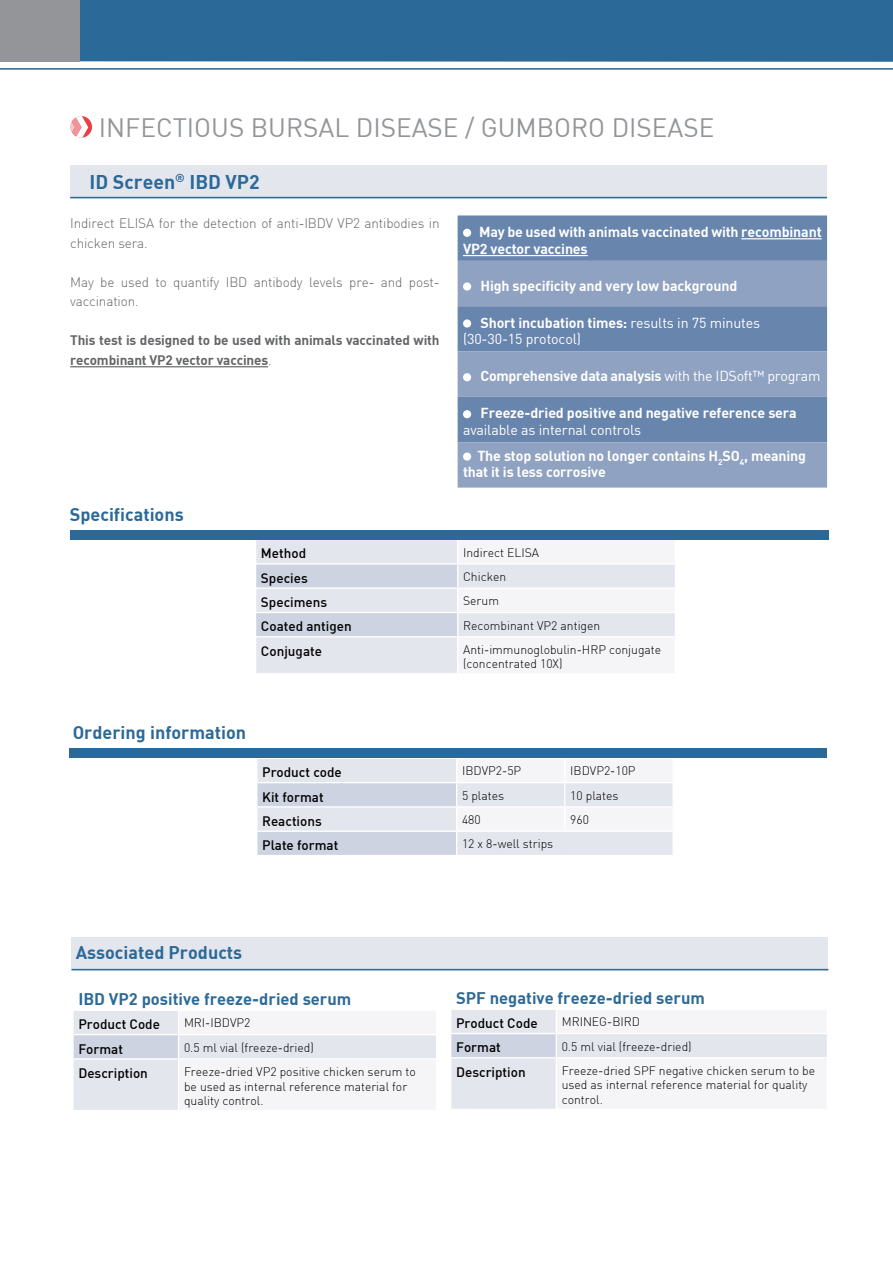
<style>
.page{position:relative;width:893px;height:1263px;background:#fff}
.page>*{position:absolute;margin:0;border:0;box-sizing:border-box;transform-origin:0 0}
.t1{font:26.1px "DIN";color:#939598}
.t2{font:700 19.5px "DIN";color:#2b6998}
.t3{font:700 18px "DIN";color:#2b6998}
.t4{font:700 16.5px "DIN";color:#2b6998}
.t5{font:700 14.25px/16.8px "DIN";letter-spacing:-.01em;color:#fff}
.t6{font:14.25px/16.8px "DIN";letter-spacing:-.01em;color:#fff}
.t7{font:500 13.5px "DIN";color:#000}
.t8{font:300 13.5px/19.5px "DIN";letter-spacing:-.01em;color:#636466}
.t9{font:700 13.5px/19.5px "DIN";letter-spacing:-.01em;color:#636466}
.t10{font:300 12.15px/14.5px "DIN";color:#000}
.s1{font-weight:300}
.s2{font-weight:700}
.s3{font-weight:400}
</style>
<div class="page">
<div style="left:69px;top:0;width:824px;height:62px;background:#2b6998"></div>
<hr style="left:0;top:68px;width:893px;height:2px;background:#2b6998">
<div style="left:0;top:0;width:80px;height:61px;background:#939598"></div>
<svg style="left:257px;top:759px;width:416px;height:96px"></svg>
<hr style="left:457px;top:806px;width:108px;height:2px;background:#fff">
<hr style="left:565px;top:806px;width:107px;height:2px;background:#fff">
<hr style="left:672px;top:807px;width:2px;height:24px;background:#fff">
<hr style="left:457px;top:830px;width:108px;height:2px;background:#fff">
<hr style="left:565px;top:830px;width:107px;height:2px;background:#fff">
<div style="left:70px;top:165px;width:757px;height:33px;background:#e4e6ee"></div>
<div style="left:72px;top:937px;width:756px;height:33px;background:#e4e6ee"></div>
<hr style="left:70px;top:197px;width:757px;height:1px;background:#2b6998">
<hr style="left:72px;top:969px;width:756px;height:1px;background:#2b6998">
<svg style="left:70px;top:116px;width:22px;height:22px"></svg>
<svg style="left:70px;top:116px;width:18px;height:22px"></svg>
<hr style="left:70px;top:366px;width:198px;height:1px;background:#636466">
<svg style="left:256px;top:540px;width:419px;height:133px"></svg>
<hr style="left:255px;top:636px;width:203px;height:1px;background:#fff">
<hr style="left:457px;top:637px;width:1px;height:36px;background:#fff">
<svg style="left:73px;top:1011px;width:363px;height:99px"></svg>
<hr style="left:72px;top:1059px;width:2px;height:51px;background:#fff">
<div style="left:70px;top:530px;width:758px;height:9px;background:#2b6998"></div>
<div style="left:70px;top:748px;width:757px;height:10px;background:#2b6998"></div>
<div style="left:458px;top:215px;width:369px;height:46px;background:#6885ad"></div>
<svg style="left:458px;top:261px;width:369px;height:227px;background:#8096b9"></svg>
<hr style="left:741px;top:238px;width:81px;height:1px;background:#fff">
<hr style="left:463px;top:255px;width:125px;height:1px;background:#fff">
<div style="left:463px;top:229px;width:8px;height:8px;background:#fff;border-radius:50%"></div>
<div style="left:463px;top:282px;width:8px;height:9px;background:#fff;border-radius:50%"></div>
<div style="left:463px;top:319px;width:8px;height:9px;background:#fff;border-radius:50%"></div>
<div style="left:463px;top:373px;width:8px;height:8px;background:#fff;border-radius:50%"></div>
<div style="left:463px;top:410px;width:8px;height:8px;background:#fff;border-radius:50%"></div>
<div style="left:463px;top:452px;width:8px;height:9px;background:#fff;border-radius:50%"></div>
<svg style="left:451px;top:1010px;width:376px;height:99px"></svg>
<h1 class="t1" style="left:99px;top:111px;width:617px">INFECTIOUS BURSAL DISEASE / GUMBORO DISEASE</h1>
<h2 class="t2" style="left:90px;top:169px;width:172px">ID Screen<sup>®</sup> IBD VP2</h2>
<p class="t8" style="left:70px;top:214px;width:371px">Indirect ELISA for the detection of anti-IBDV VP2 antibodies in chicken sera.</p>
<p class="t8" style="left:70px;top:272px;width:371px">May be used to quantify IBD antibody levels pre- and post&shy;vaccination.</p>
<p class="t9" style="left:70px;top:330px;width:371px">This test is designed to be used with animals vaccinated with recombinant VP2 vector vaccines<span class="s1">.</span></p>
<h3 class="t3" style="left:70px;top:503px;width:115px">Specifications</h3>
<p class="t5" style="left:463px;top:223px;width:360px;text-indent:16px">May be used with animals vaccinated with recombinant<br>VP2 vector vaccines</p>
<p class="t5" style="left:480px;top:276px;width:258px">High specificity and very low background</p>
<p class="t6" style="left:463px;top:314px;width:299px;text-indent:17px"><span class="s2">Short incubation times:</span> results in 75 minutes (30-30-15 protocol)</p>
<p class="t5" style="left:480px;top:367px;width:341px">Comprehensive data analysis <span class="s3">with the IDSoft™ program</span></p>
<p class="t5" style="left:480px;top:404px;width:318px">Freeze-dried positive and negative reference sera</p>
<p class="t5" style="left:477px;top:416px;width:330px;line-height:25.7px;text-indent:-14px"><span class="s3">available as internal controls<br></span>The stop solution no longer contains H<sub>2</sub>SO<sub>4</sub>, meaning</p>
<p class="t5" style="left:463px;top:463px;width:144px">that it is less corrosive</p>
<p class="t7" style="left:261px;top:545px;width:47px">Method</p>
<p class="t10" style="left:463px;top:545px;width:78px">Indirect ELISA</p>
<p class="t7" style="left:261px;top:569px;width:48px">Species</p>
<p class="t10" style="left:463px;top:569px;width:45px">Chicken</p>
<p class="t7" style="left:261px;top:594px;width:68px">Specimens</p>
<p class="t10" style="left:463px;top:593px;width:37px">Serum</p>
<p class="t7" style="left:261px;top:618px;width:92px">Coated antigen</p>
<p class="t10" style="left:463px;top:618px;width:139px">Recombinant VP2 antigen</p>
<p class="t7" style="left:261px;top:642px;width:63px">Conjugate</p>
<p class="t10" style="left:463px;top:642px;width:200px">Anti-immunoglobulin-HRP conjugate (concentrated 10X)</p>
<h3 class="t3" style="left:73px;top:721px;width:175px">Ordering information</h3>
<p class="t7" style="left:262px;top:764px;width:81px">Product code</p>
<p class="t10" style="left:462px;top:764px;width:61px">IBDVP2-5P</p>
<p class="t10" style="left:570px;top:764px;width:67px">IBDVP2-10P</p>
<p class="t7" style="left:262px;top:788px;width:63px">Kit format</p>
<p class="t10" style="left:462px;top:788px;width:44px">5 plates</p>
<p class="t10" style="left:570px;top:788px;width:50px">10 plates</p>
<p class="t7" style="left:262px;top:812px;width:61px">Reactions</p>
<p class="t10" style="left:462px;top:812px;width:20px">480</p>
<p class="t10" style="left:570px;top:812px;width:20px">960</p>
<p class="t7" style="left:262px;top:837px;width:78px">Plate format</p>
<p class="t10" style="left:462px;top:836px;width:93px">12 x 8-well strips</p>
<h3 class="t3" style="left:76px;top:941px;width:168px">Associated Products</h3>
<h3 class="t4" style="left:78px;top:988px;width:275px">IBD VP2 positive freeze-dried serum</h3>
<p class="t7" style="left:78px;top:1016px;width:83px">Product Code</p>
<p class="t10" style="left:184px;top:1015px;width:68px">MRI-IBDVP2</p>
<p class="t7" style="left:78px;top:1040px;width:46px">Format</p>
<p class="t10" style="left:184px;top:1040px;width:131px">0.5 ml vial (freeze-dried)</p>
<p class="t7" style="left:78px;top:1064px;width:71px">Description</p>
<p class="t10" style="left:184px;top:1064px;width:233px">Freeze-dried VP2 positive chicken serum to be used as internal reference material for quality control.</p>
<h3 class="t4" style="left:456px;top:987px;width:250px">SPF negative freeze-dried serum</h3>
<p class="t7" style="left:456px;top:1015px;width:83px">Product Code</p>
<p class="t10" style="left:562px;top:1014px;width:80px">MRINEG-BIRD</p>
<p class="t7" style="left:456px;top:1039px;width:46px">Format</p>
<p class="t10" style="left:562px;top:1039px;width:131px">0.5 ml vial (freeze-dried)</p>
<p class="t7" style="left:456px;top:1063px;width:71px">Description</p>
<p class="t10" style="left:562px;top:1063px;width:255px">Freeze-dried SPF negative chicken serum to be used as internal reference material for quality control.</p>
</div>
